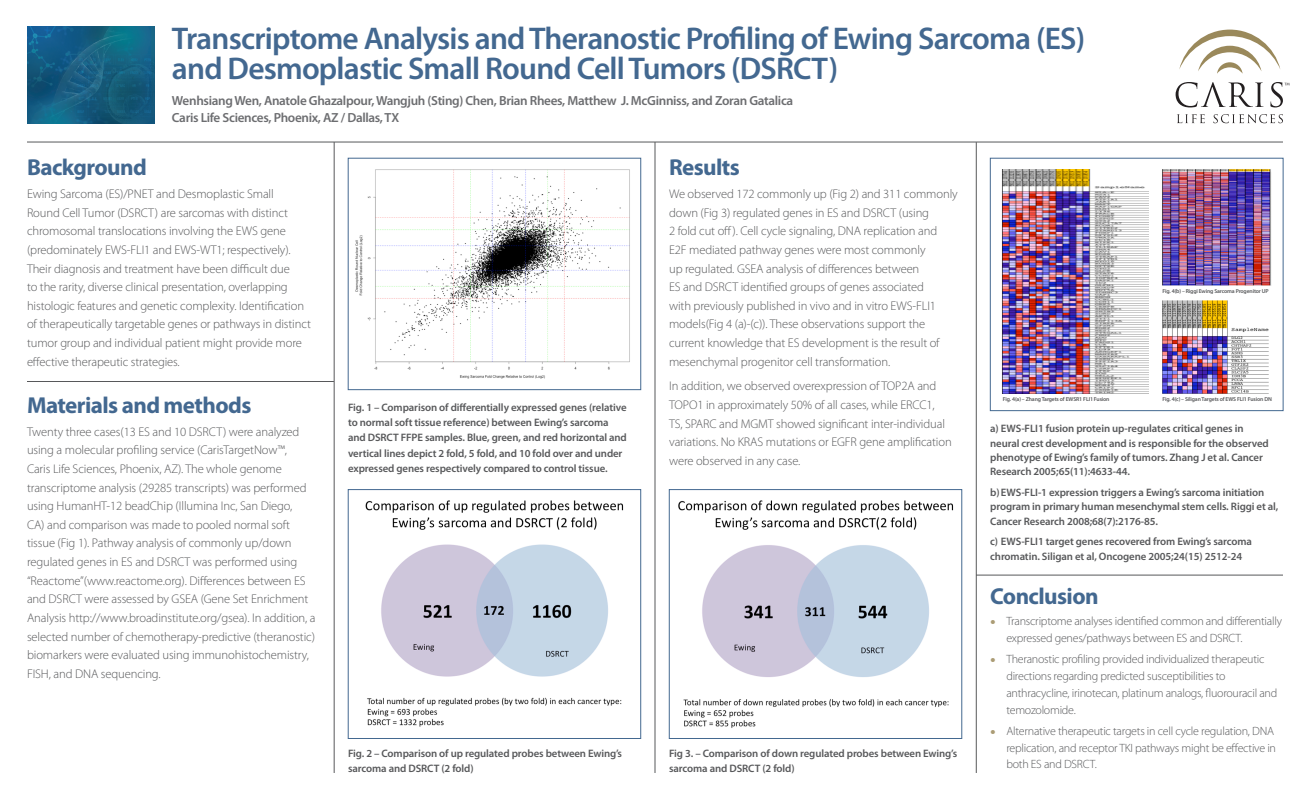
<style>
.page{position:relative;width:1310px;height:800px;background:#fff}
.page>*{position:absolute;margin:0;border:0;box-sizing:border-box;transform-origin:0 0}
.t1{font:600 31.47px/30.2px "Myriad Pro";letter-spacing:-.025em;color:#436890}
.Subhead{font:700 23.1px "Myriad Pro";letter-spacing:-.025em;color:#436890}
.t2{font:600 13.2px "Myriad Pro";letter-spacing:-.025em;color:#6c6d70}
.Body_Copy{font:300 12.6px/18.6px "Myriad Pro";letter-spacing:-.01em;color:#57585a}
.t3{font:300 12px/16.8px "Myriad Pro";letter-spacing:-.02em;color:#57585a}
.Body_Copy-2{font:600 10.8px/14.4px "Myriad Pro";letter-spacing:-.01em;color:#57585a}
.Body_Copy-3{font:600 5.7px "Myriad Pro";letter-spacing:-.025em;color:#57585a}
.s1{font-size:22.8px;color:#ab9c75}
</style>
<div class="page">
<hr style="left:27px;top:142px;width:1256px;height:1px;background:#57585a">
<img style="left:27px;top:27px;width:128px;height:96px">
<hr style="left:655px;top:142px;width:1px;height:630px;background:#57585a">
<hr style="left:334px;top:142px;width:1px;height:630px;background:#57585a">
<hr style="left:976px;top:142px;width:1px;height:630px;background:#57585a">
<hr style="left:27px;top:381px;width:307px;height:1px;background:#57585a">
<hr style="left:976px;top:574px;width:307px;height:1px;background:#57585a">
<svg style="left:1179px;top:30px;width:101px;height:44px"></svg>
<svg style="left:1175px;top:82px;width:88px;height:25px"></svg>
<svg style="left:1177px;top:114px;width:28px;height:9px"></svg>
<svg style="left:1213px;top:114px;width:70px;height:9px"></svg>
<svg style="left:1270px;top:82px;width:19px;height:25px"></svg>
<div style="left:990px;top:158px;width:293px;height:252px;border:1px solid #436890"></div>
<img style="left:1162px;top:169px;width:110px;height:117px">
<div style="left:998px;top:166px;width:150px;height:231px;background:linear-gradient(to right,#fff,#fff)"></div>
<img style="left:998px;top:169px;width:150px;height:224px">
<img style="left:1162px;top:300px;width:107px;height:94px">
<img style="left:355px;top:169px;width:275px;height:210px">
<div style="left:348px;top:158px;width:293px;height:231px;border:1px solid #436890"></div>
<img style="left:365px;top:500px;width:259px;height:227px">
<div style="left:348px;top:489px;width:293px;height:249px;border:1px solid #436890"></div>
<img style="left:678px;top:500px;width:276px;height:228px">
<div style="left:669px;top:489px;width:293px;height:249px;border:1px solid #436890"></div>
<p class="t1" style="left:172px;top:23px;width:914px">Transcriptome Analysis and Theranostic Profiling of Ewing Sarcoma (ES) and Desmoplastic Small Round Cell Tumors (DSRCT)</p>
<p class="t2" style="left:172px;top:92px;width:623px">Wenhsiang Wen, Anatole Ghazalpour, Wangjuh (Sting) Chen, Brian Rhees, Matthew J. McGinniss, and Zoran Gatalica</p>
<p class="t2" style="left:172px;top:109px;width:229px">Caris Life Sciences, Phoenix, AZ / Dallas, TX</p>
<p class="Subhead" style="left:27px;top:152px;width:121px">Background</p>
<p class="Body_Copy" style="left:27px;top:184px;width:285px">Ewing Sarcoma (ES)/PNET and Desmoplastic Small<br>Round Cell Tumor (DSRCT) are sarcomas with distinct chromosomal translocations involving the EWS gene (predominately EWS-FLI1 and EWS-WT1; respectively).<br>Their diagnosis and treatment have been difficult due<br>to the rarity, diverse clinical presentation, overlapping histologic features and genetic complexity. Identification of therapeutically targetable genes or pathways in distinct tumor group and individual patient might provide more effective therapeutic strategies.</p>
<p class="Subhead" style="left:27px;top:390px;width:226px">Materials and methods</p>
<p class="Body_Copy" style="left:27px;top:422px;width:290px">Twenty three cases(13 ES and 10 DSRCT) were analyzed using a molecular profiling service (CarisTargetNow™,<br>Caris Life Sciences, Phoenix, AZ). The whole genome transcriptome analysis (29285 transcripts) was performed using HumanHT-12 beadChip (Illumina Inc, San Diego,<br>CA) and comparison was made to pooled normal soft tissue (Fig 1). Pathway analysis of commonly up/down regulated genes in ES and DSRCT was performed using “Reactome”(www.reactome.org). Differences between ES and DSRCT were assessed by GSEA (Gene Set Enrichment Analysis http://www.broadinstitute.org/gsea). In addition, a selected number of chemotherapy-predictive (theranostic) biomarkers were evaluated using immunohistochemistry, FISH, and DNA sequencing.</p>
<p class="Body_Copy-2" style="left:348px;top:399px;width:280px;line-height:15.3px">Fig. 1 – Comparison of differentially expressed genes (relative to normal soft tissue reference) between Ewing’s sarcoma and DSRCT FFPE samples. Blue, green, and red horizontal and vertical lines depict 2 fold, 5 fold, and 10 fold over and under expressed genes respectively compared to control tissue.</p>
<p class="Subhead" style="left:669px;top:152px;width:72px">Results</p>
<p class="Body_Copy" style="left:669px;top:184px;width:290px">We observed 172 commonly up (Fig 2) and 311 commonly down (Fig 3) regulated genes in ES and DSRCT (using<br>2 fold cut off). Cell cycle signaling, DNA replication and E2F mediated pathway genes were most commonly<br>up regulated. GSEA analysis of differences between<br>ES and DSRCT identified groups of genes associated<br>with previously published in vivo and in vitro EWS-FLI1 models(Fig 4 (a)-(c)). These observations support the current knowledge that ES development is the result of mesenchymal progenitor cell transformation.</p>
<p class="Body_Copy" style="left:669px;top:376px;width:284px">In addition, we observed overexpression of TOP2A and TOPO1 in approximately 50% of all cases, while ERCC1,<br>TS, SPARC and MGMT showed significant inter-individual variations. No KRAS mutations or EGFR gene amplification were observed in any case.</p>
<p class="Body_Copy-2" style="left:348px;top:745px;width:275px;line-height:15.3px">Fig. 2 – Comparison of up regulated probes between Ewing’s sarcoma and DSRCT (2 fold)</p>
<p class="Body_Copy-2" style="left:669px;top:745px;width:290px;line-height:15.3px">Fig 3. – Comparison of down regulated probes between Ewing’s sarcoma and DSRCT (2 fold)</p>
<p class="Body_Copy-3" style="left:1162px;top:287px;width:108px">Fig. 4(b) – Riggi Ewing Sarcoma Progenitor UP</p>
<p class="Body_Copy-3" style="left:1003px;top:395px;width:108px">Fig. 4(a) – Zhang Targets of EWSR1 FLI1 Fusion</p>
<p class="Body_Copy-3" style="left:1162px;top:395px;width:111px">Fig. 4(c) – Siligan Targets of EWS FLI1 Fusion DN</p>
<p class="Body_Copy-2" style="left:990px;top:421px;width:280px">a) EWS-FLI1 fusion protein up-regulates critical genes in neural crest development and is responsible for the observed phenotype of Ewing’s family of tumors. Zhang J et al. Cancer Research 2005;65(11):4633-44.</p>
<p class="Body_Copy-2" style="left:990px;top:484px;width:290px">b) EWS-FLI-1 expression triggers a Ewing’s sarcoma initiation program in primary human mesenchymal stem cells. Riggi et al,<br>Cancer Research 2008;68(7):2176-85.</p>
<p class="Body_Copy-2" style="left:990px;top:534px;width:263px">c) EWS-FLI1 target genes recovered from Ewing’s sarcoma chromatin. Siligan et al, Oncogene 2005;24(15) 2512-24</p>
<p class="Subhead" style="left:990px;top:581px;width:110px">Conclusion</p>
<p class="t3" style="left:1006px;top:612px;width:277px;text-indent:-16px"><span class="s1">•</span> Transcriptome analyses identified common and differentially expressed genes/pathways between ES and DSRCT.</p>
<p class="t3" style="left:1006px;top:650px;width:272px;text-indent:-16px"><span class="s1">•</span> Theranostic profiling provided individualized therapeutic directions regarding predicted susceptibilities to anthracycline, irinotecan, platinum analogs, fluorouracil and temozolomide.</p>
<p class="t3" style="left:1006px;top:722px;width:271px;text-indent:-16px"><span class="s1">•</span> Alternative therapeutic targets in cell cycle regulation, DNA replication, and receptor TKI pathways might be effective in both ES and DSRCT.</p>
</div>
